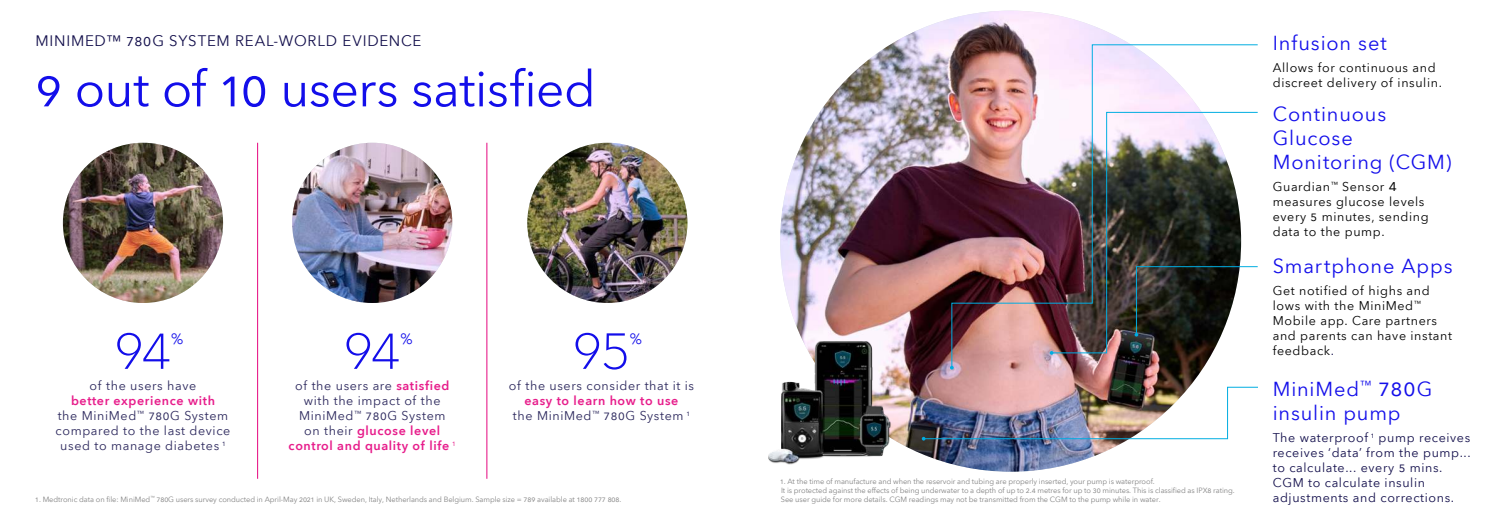
<style>
.page{position:relative;width:1489px;height:532px;background:#fff}
.page>*{position:absolute;margin:0;border:0;box-sizing:border-box;transform-origin:0 0}
.t1{font:100 60px "Avenir Next World";color:#130eea}
.t2{font:50px "Avenir Next World";letter-spacing:-.01em;color:#130eea}
.t3{font:20px/24px "Avenir Next World";letter-spacing:.045em;color:#130eea}
.t4{font:15px "Avenir Next World";letter-spacing:.05em;color:#120e4b}
.t5{font:14.62px "Avenir Next World";color:#130eea}
.t6{font:12.5px/15px "Avenir Next World";letter-spacing:.05em;color:#2b275c;text-align:center}
.t7{font:12.5px/15px "Avenir Next World";letter-spacing:.05em;color:#000}
.t8{font:12.5px/15px "Avenir Next World";letter-spacing:.05em;color:#120e4b}
.t9{font:7.5px/9px "Avenir Next World";letter-spacing:-.01em;color:#848484}
.s1{font-weight:600;color:#e71d8b}
.s2{font-size:15px}
.s3{color:#120e4b}
.s4{font-size:22.5px}
</style>
<div class="page">
<hr style="left:257px;top:143px;width:1px;height:335px;background:#e5077f">
<hr style="left:486px;top:143px;width:1px;height:335px;background:#e5077f">
<img style="left:780px;top:11px;width:460px;height:460px;border-radius:230px">
<img style="left:950px;top:44px;width:308px;height:324px">
<svg style="left:949px;top:365px;width:4px;height:4px"></svg>
<img style="left:1050px;top:111px;width:208px;height:242px">
<svg style="left:1049px;top:351px;width:4px;height:3px"></svg>
<img style="left:921px;top:386px;width:336px;height:54px">
<svg style="left:1134px;top:265px;width:124px;height:71px"></svg>
<img style="left:768px;top:342px;width:123px;height:123px">
<img style="left:63px;top:143px;width:160px;height:160px;border-radius:80px">
<img style="left:292px;top:143px;width:160px;height:160px;border-radius:80px">
<img style="left:527px;top:143px;width:160px;height:160px;border-radius:80px">
<h3 class="t4" style="left:35px;top:35px;width:387px">MINIMED™ 780G SYSTEM REAL-WORLD EVIDENCE</h3>
<h2 class="t2" style="left:35px;top:49px;width:562px">9 out of 10 users satisfied</h2>
<h1 class="t1" style="left:114px;top:299px;width:58px">94</h1>
<h3 class="t5" style="left:171px;top:333px;width:14px">%</h3>
<h1 class="t1" style="left:344px;top:299px;width:59px">94</h1>
<h3 class="t5" style="left:400px;top:333px;width:14px">%</h3>
<h1 class="t1" style="left:572px;top:299px;width:59px">95</h1>
<h3 class="t5" style="left:629px;top:333px;width:14px">%</h3>
<h3 class="t6" style="left:90px;top:379px;width:108px">of the users have</h3>
<h3 class="t6" style="left:56px;top:394px;width:176px"><span class="s1">better experience with<br></span>the MiniMed<sup>™</sup> 780G System compared to the last device used to manage diabetes <sup>1</sup></h3>
<h3 class="t6" style="left:288px;top:379px;width:169px">of the users are <span class="s1">satisfied </span>with the impact of the<br>MiniMed<sup>™</sup> 780G System<br>on their <span class="s1">glucose level control and quality of life</span> <sup>1</sup></h3>
<h3 class="t6" style="left:509px;top:379px;width:187px">of the users consider that it is</h3>
<h3 class="t6" style="left:513px;top:394px;width:178px"><span class="s1">easy to learn how to use<br></span>the MiniMed<sup>™</sup> 780G System <sup>1</sup></h3>
<p class="t9" style="left:35px;top:494px;width:587px">1. Medtronic data on file: MiniMed<sup>™</sup> 780G users survey conducted in April-May 2021 in UK, Sweden, Italy, Netherlands and Belgium. Sample size = 789 available at 1800 777 808.</p>
<p class="t9" style="left:780px;top:476px;width:456px">1. At the time of manufacture and when the reservoir and tubing are properly inserted, your pump is waterproof.<br>It is protected against the effects of being underwater to a depth of up to 2.4 metres for up to 30 minutes. This is classified as IPX8 rating.<br>See user guide for more details. CGM readings may not be transmitted from the CGM to the pump while in water.</p>
<h3 class="t3" style="left:1272px;top:32px;width:116px">Infusion set</h3>
<h3 class="t7" style="left:1272px;top:61px;width:171px">Allows for continuous and discreet delivery of insulin.</h3>
<h3 class="t3" style="left:1272px;top:103px;width:180px">Continuous<br>Glucose<br>Monitoring (CGM)</h3>
<h3 class="t7" style="left:1272px;top:180px;width:157px">Guardian<sup>™</sup> Sensor <span class="s2">4 </span>measures glucose levels every 5 minutes, sending data to the pump.</h3>
<h3 class="t3" style="left:1272px;top:255px;width:181px">Smartphone Apps</h3>
<h3 class="t7" style="left:1272px;top:284px;width:181px">Get notified of highs and lows with the MiniMed<sup>™<br></sup>Mobile app. Care partners and parents can have instant feedback<span class="s3">.</span></h3>
<h3 class="t3" style="left:1272px;top:378px;width:161px">MiniMed<sup>™</sup> <span class="s4">780</span>G insulin pump</h3>
<h3 class="t8" style="left:1272px;top:431px;width:199px">The waterproof <sup>1</sup> pump receives receives ‘data’ from the pump... to calculate... every 5 mins.<br>CGM to calculate insulin adjustments and corrections.</h3>
</div>
